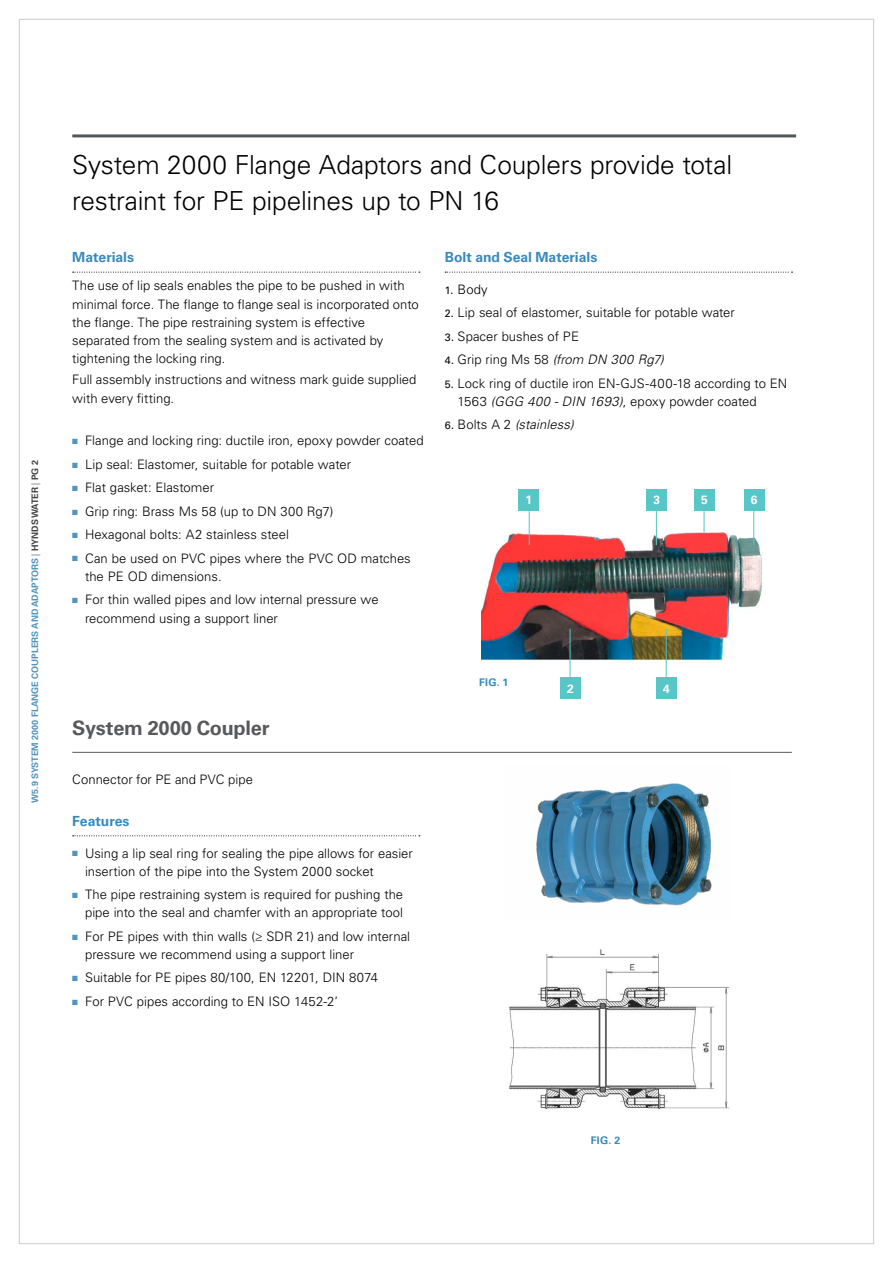
<style>
.page{position:relative;width:893px;height:1263px;background:#fff}
.page>*{position:absolute;margin:0;border:0;box-sizing:border-box;transform-origin:0 0}
.t1{font:300 26.25px/36px "Univers LT Std";letter-spacing:-.01em;color:#000}
.t2{font:700 19.95px "Univers LT Std";letter-spacing:-.01em;color:#58595b}
.t3{font:700 13.95px "Univers LT Std";letter-spacing:-.005em;color:#398ab9}
.t4{font:300 13.05px/18.1px "Univers LT Std";color:#000}
.t5{font:italic 300 13.05px "Univers LT Std";letter-spacing:.01em;color:#000}
.t6{font:700 12px "Univers LT Std";color:#fff}
.t7{font:700 10.5px "Univers LT Std";letter-spacing:.025em;color:#398ab9}
.t8{font:700 9px "Univers LT Std";color:#5294c0}
.s1{font-weight:300;color:#464547}
.s2{color:#464547}
.s3{color:#5294c0}
.s4{font-weight:400;font-size:10.65px}
.s5{font-weight:400;font-style:normal;font-size:10.65px}
.s6{font-style:normal}
.s7{font-style:italic}
</style>
<div class="page">
<hr style="left:72px;top:134px;width:724px;height:3px;background:#52575a">
<svg style="left:73px;top:272px;width:347px;height:1px"></svg>
<svg style="left:445px;top:272px;width:347px;height:1px"></svg>
<hr style="left:72px;top:752px;width:720px;height:1px;background:#58595b">
<svg style="left:73px;top:835px;width:347px;height:1px"></svg>
<img style="left:482px;top:489px;width:283px;height:189px">
<hr style="left:529px;top:510px;width:1px;height:35px;background:#58c5c7">
<hr style="left:666px;top:629px;width:1px;height:52px;background:#58c5c7">
<hr style="left:570px;top:629px;width:1px;height:48px;background:#58c5c7">
<hr style="left:753px;top:510px;width:1px;height:35px;background:#58c5c7">
<svg style="left:704px;top:510px;width:1px;height:22px"></svg>
<hr style="left:656px;top:510px;width:1px;height:35px;background:#58c5c7">
<div style="left:519px;top:489px;width:20px;height:21px;background:#58c5c7"></div>
<div style="left:560px;top:678px;width:21px;height:21px;background:#58c5c7"></div>
<div style="left:656px;top:678px;width:21px;height:21px;background:#58c5c7"></div>
<div style="left:647px;top:489px;width:20px;height:21px;background:#58c5c7"></div>
<div style="left:694px;top:489px;width:21px;height:21px;background:#58c5c7"></div>
<div style="left:744px;top:489px;width:20px;height:21px;background:#58c5c7"></div>
<img style="left:536px;top:783px;width:176px;height:123px">
<img style="left:509px;top:949px;width:221px;height:160px">
<p class="t8" style="left:30px;top:803px;width:344px;rotate:-90deg">W5.9 System 2000 Flange Couplers and Adaptors <span class="s1">|</span> <span class="s2">HYNDS WATER</span> <span class="s1">|</span> <span class="s2">PG 2</span></p>
<h1 class="t1" style="left:72px;top:147px;width:661px">System 2000 Flange Adaptors and Couplers provide total restraint for PE pipelines up to PN 16</h1>
<p class="t3" style="left:72px;top:249px;width:63px">Materials</p>
<p class="t4" style="left:72px;top:277px;width:348px">The use of lip seals enables the pipe to be pushed in with minimal force. The flange to flange seal is incorporated onto the flange. The pipe restraining system is effective separated from the sealing system and is activated by tightening the locking ring.</p>
<p class="t4" style="left:72px;top:371px;width:346px">Full assembly instructions and witness mark guide supplied with every fitting.</p>
<p class="t4" style="left:72px;top:432px;width:353px"><span class="s3">■</span> Flange and locking ring: ductile iron, epoxy powder coated</p>
<p class="t4" style="left:72px;top:455px;width:280px"><span class="s3">■</span> Lip seal: Elastomer, suitable for potable water</p>
<p class="t4" style="left:72px;top:479px;width:143px"><span class="s3">■</span> Flat gasket: Elastomer</p>
<p class="t4" style="left:72px;top:502px;width:263px"><span class="s3">■</span> Grip ring: Brass Ms 58 (up to DN 300 Rg7)</p>
<p class="t4" style="left:72px;top:526px;width:218px"><span class="s3">■</span> Hexagonal bolts: A2 stainless steel</p>
<p class="t4" style="left:85px;top:549px;width:327px;text-indent:-13px"><span class="s3">■</span> Can be used on PVC pipes where the PVC OD matches the PE OD dimensions.</p>
<p class="t4" style="left:85px;top:591px;width:295px;text-indent:-13px"><span class="s3">■</span> For thin walled pipes and low internal pressure we recommend using a support liner</p>
<p class="t3" style="left:445px;top:249px;width:154px">Bolt and Seal Materials</p>
<p class="t4" style="left:445px;top:280px;width:44px"><span class="s4">1.</span> Body</p>
<p class="t4" style="left:445px;top:304px;width:292px"><span class="s4">2.</span> Lip seal of elastomer, suitable for potable water</p>
<p class="t4" style="left:445px;top:327px;width:127px"><span class="s4">3.</span> Spacer bushes of PE</p>
<p class="t5" style="left:445px;top:352px;width:220px"><span class="s5">4.</span> <span class="s6">Grip ring M s 58</span> (from DN 300 Rg7)</p>
<p class="t4" style="left:445px;top:374px;width:334px;text-align:center"><span class="s4">5.</span> Lock ring of ductile iron EN-GJS-400-18 according to EN<br>1563 <span class="s7">(GGG 400 - DIN 1693)</span>, epoxy powder coated</p>
<p class="t5" style="left:445px;top:417px;width:130px"><span class="s5">6.</span> <span class="s6">Bolts A 2</span> (stainless)</p>
<p class="t6" style="left:653px;top:493px;width:8px">3</p>
<p class="t6" style="left:701px;top:493px;width:8px">5</p>
<p class="t6" style="left:751px;top:493px;width:8px">6</p>
<p class="t6" style="left:525px;top:493px;width:8px">1</p>
<h2 class="t2" style="left:72px;top:716px;width:199px">System 2000 Coupler</h2>
<p class="t4" style="left:72px;top:771px;width:182px">Connector for PE and PVC pipe</p>
<p class="t3" style="left:72px;top:813px;width:59px">Features</p>
<p class="t4" style="left:85px;top:844px;width:329px;text-indent:-13px"><span class="s3">■</span> Using a lip seal ring for sealing the pipe allows for easier insertion of the pipe into the System 2000 socket</p>
<p class="t4" style="left:72px;top:885px;width:332px;text-align:right"><span class="s3">■</span> The pipe restraining system is required for pushing the pipe into the seal and chamfer with an appropriate tool</p>
<p class="t4" style="left:85px;top:927px;width:327px;text-indent:-13px"><span class="s3">■</span> For PE pipes with thin walls (≥ SDR 21) and low internal pressure we recommend using a support liner</p>
<p class="t4" style="left:72px;top:969px;width:307px"><span class="s3">■</span> Suitable for PE pipes 80/100, EN 12201, D IN 8074</p>
<p class="t4" style="left:72px;top:992px;width:267px"><span class="s3">■</span> For PVC pipes according to EN ISO 1452-2’</p>
<p class="t7" style="left:479px;top:676px;width:31px">Fig. 1</p>
<p class="t6" style="left:567px;top:681px;width:8px">2</p>
<p class="t6" style="left:663px;top:681px;width:8px">4</p>
<p class="t7" style="left:591px;top:1134px;width:31px">Fig. 2</p>
</div>
